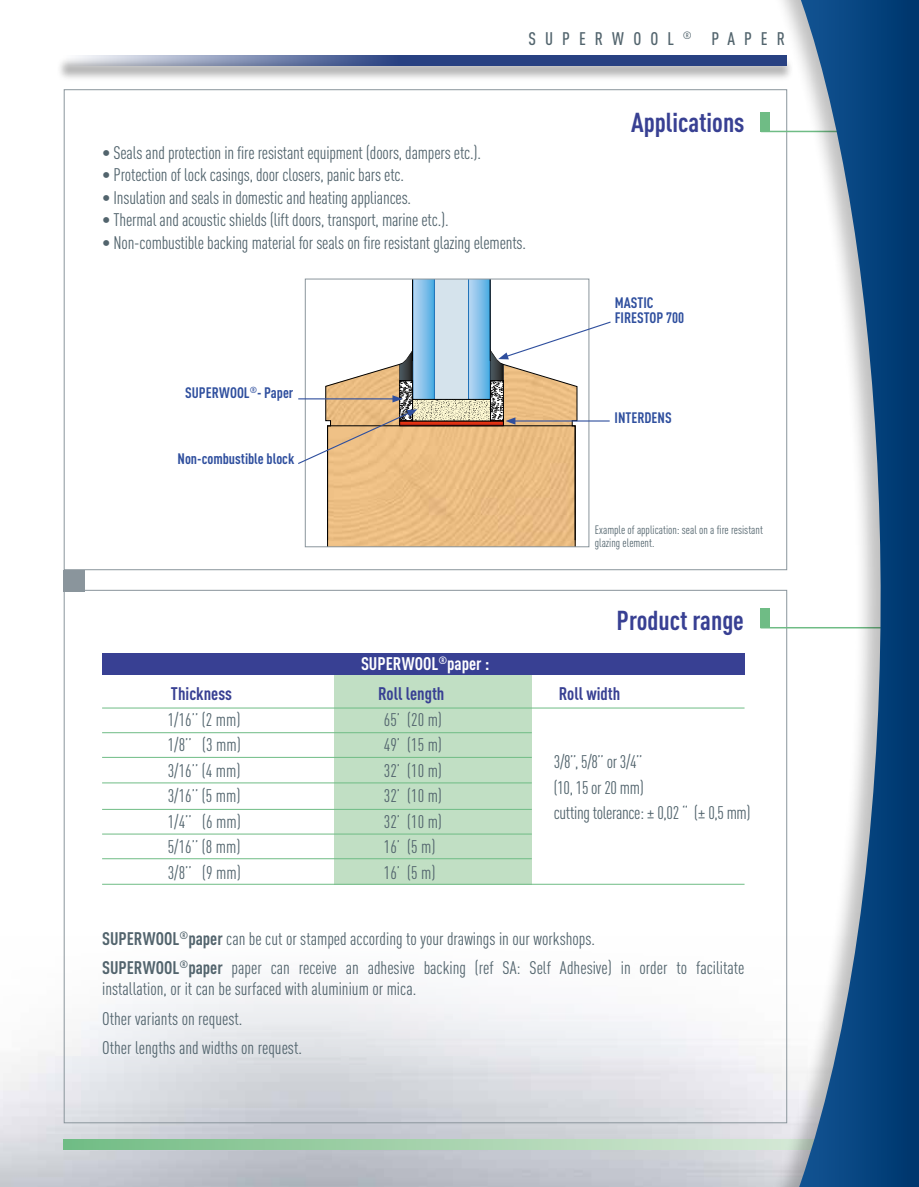
<style>
.page{position:relative;width:919px;height:1187px;background:#fff}
.page>*{position:absolute;margin:0;border:0;box-sizing:border-box;transform-origin:0 0}
.t1{font:700 27px "DIN Cond";color:#384093}
.t2{font:18px/29.5px "DIN Cond";letter-spacing:-.01em;color:#52646d}
.t3{font:700 18px "DIN Cond";color:#384093}
.t4{font:700 18px "DIN Cond";color:#fff}
.t5{font:500 18px "DIN Cond";letter-spacing:.5em;color:#52646d}
.t6{font:700 15px/14.7px "DIN Cond";color:#2f4f9e}
.t7{font:12px/13.5px "DIN Cond";color:#52646d}
.s1{font-weight:700}
</style>
<div class="page">
<div style="left:56px;top:56px;width:738px;height:26px;background:#000;opacity:.3"></div>
<svg style="left:64px;top:55px;width:689px;height:11px;background:#576a9b"></svg>
<svg style="left:63px;top:1139px;width:690px;height:10px;background:#a2d1aa"></svg>
<div style="left:64px;top:570px;width:21px;height:21px;background:#8a959c"></div>
<svg style="left:298px;top:279px;width:313px;height:267px"></svg>
<div style="left:102px;top:653px;width:642px;height:21px;background:#384093"></div>
<div style="left:334px;top:674px;width:197px;height:210px;background:#c1dfc4"></div>
<hr style="left:102px;top:782px;width:429px;height:1px;background:#6fbc85">
<hr style="left:102px;top:883px;width:642px;height:1px;background:#6fbc85">
<hr style="left:102px;top:809px;width:429px;height:1px;background:#6fbc85">
<hr style="left:102px;top:732px;width:429px;height:1px;background:#6fbc85">
<hr style="left:102px;top:833px;width:429px;height:1px;background:#6fbc85">
<hr style="left:102px;top:757px;width:429px;height:1px;background:#6fbc85">
<hr style="left:102px;top:858px;width:429px;height:1px;background:#6fbc85">
<hr style="left:102px;top:707px;width:642px;height:1px;background:#6fbc85">
<div style="left:753px;top:0;width:165px;height:1186px;background:#000;opacity:.25"></div>
<svg style="left:799px;top:0;width:119px;height:1186px"></svg>
<p class="t5" style="left:528px;top:28px;width:258px">SUPERWOOL <sup>®</sup> PAPER</p>
<p class="t2" style="left:102px;top:138px;width:380px">• Seals and protection in fire resistant equipment (doors, dampers etc.).</p>
<p class="t2" style="left:102px;top:160px;width:303px">• Protection of lock casings, door closers, panic bars etc.</p>
<p class="t2" style="left:102px;top:183px;width:310px">• Insulation and seals in domestic and heating appliances.</p>
<p class="t2" style="left:102px;top:205px;width:348px">• Thermal and acoustic shields (lift doors, transport, marine etc.).</p>
<p class="t2" style="left:102px;top:228px;width:425px">• Non-combustible backing material for seals on fire resistant glazing elements.</p>
<p class="t6" style="left:185px;top:385px;width:110px">SUPERWOOL<sup>®</sup>- Paper</p>
<p class="t6" style="left:177px;top:451px;width:118px">Non-combustible block</p>
<p class="t4" style="left:361px;top:653px;width:130px">SUPERWOOL<sup>®</sup>paper :</p>
<h1 class="t1" style="left:631px;top:106px;width:115px">Applications</h1>
<p class="t6" style="left:614px;top:295px;width:71px">MASTIC<br>FIRESTOP 700</p>
<p class="t6" style="left:614px;top:409px;width:59px">INTERDENS</p>
<p class="t7" style="left:594px;top:522px;width:170px">Example of application: seal on a fire resistant glazing element.</p>
<h1 class="t1" style="left:616px;top:604px;width:129px">Product range</h1>
<p class="t3" style="left:171px;top:682px;width:63px">Thickness</p>
<p class="t3" style="left:378px;top:682px;width:68px">Roll length</p>
<p class="t3" style="left:559px;top:682px;width:63px">Roll width</p>
<p class="t2" style="left:168px;top:704px;width:74px">1/16’’ (2 mm)</p>
<p class="t2" style="left:384px;top:704px;width:60px">65’ (20 m)</p>
<p class="t2" style="left:168px;top:729px;width:75px">1/8’’ (3 mm)</p>
<p class="t2" style="left:384px;top:729px;width:60px">49’ (15 m)</p>
<p class="t2" style="left:168px;top:755px;width:74px">3/16’’ (4 mm)</p>
<p class="t2" style="left:384px;top:755px;width:60px">32’ (10 m)</p>
<p class="t2" style="left:168px;top:780px;width:74px">3/16’’ (5 mm)</p>
<p class="t2" style="left:384px;top:780px;width:60px">32’ (10 m)</p>
<p class="t2" style="left:168px;top:806px;width:75px">1/4’’ (6 mm)</p>
<p class="t2" style="left:384px;top:806px;width:60px">32’ (10 m)</p>
<p class="t2" style="left:168px;top:831px;width:74px">5/16’’ (8 mm)</p>
<p class="t2" style="left:384px;top:831px;width:53px">16’ (5 m)</p>
<p class="t2" style="left:168px;top:857px;width:75px">3/8’’ (9 mm)</p>
<p class="t2" style="left:384px;top:857px;width:53px">16’ (5 m)</p>
<p class="t2" style="left:554px;top:748px;width:198px;line-height:25.5px">3/8’’, 5/8’’ or 3/4’’<br>(10, 15 or 20 mm)<br>cutting tolerance: ± 0,02 ‘‘ (± 0,5 mm)</p>
<p class="t2" style="left:102px;top:923px;width:644px"><span class="s1">SUPERWOOL</span><sup>®</sup><span class="s1">paper</span> can be cut or stamped according to your drawings in our workshops.<br><span class="s1">SUPERWOOL</span><sup>®</sup><span class="s1">paper</span> paper can receive an adhesive backing (ref SA: Self Adhesive) in order to facilitate</p>
<p class="t2" style="left:102px;top:973px;width:315px">installation, or it can be surfaced with aluminium or mica.<br>Other variants on request.<br>Other lengths and widths on request.</p>
</div>
